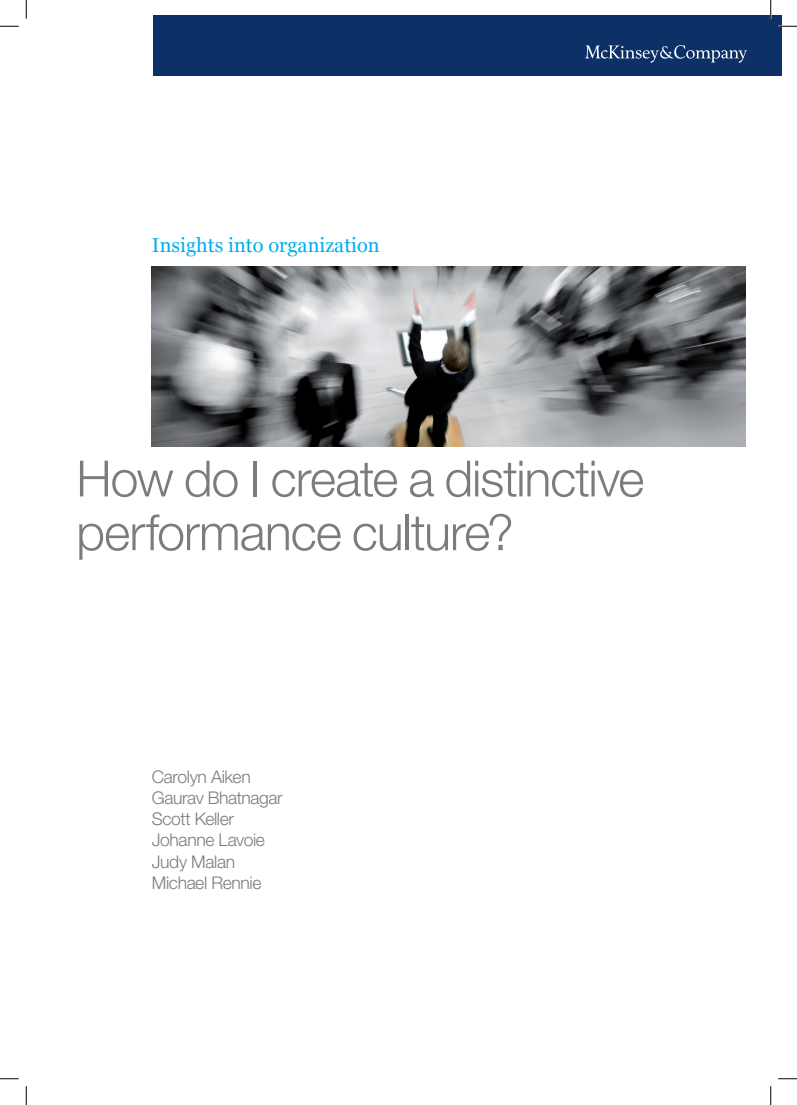
<style>
.page{position:relative;width:797px;height:1105px;background:#fff}
.page>*{position:absolute;margin:0;border:0;box-sizing:border-box;transform-origin:0 0}
.t1{font:300 50px/53.8px "Helvetica Neue LT Std";letter-spacing:-.02em;color:#7a7c7f}
.t2{font:20px "Georgia";color:#00aeef}
.t3{font:300 17.5px/21.2px "Helvetica Neue LT Std";letter-spacing:-.02em;color:#7a7c7f}
</style>
<div class="page">
<div style="left:153px;top:16px;width:628px;height:60px;background:#0d3166"></div>
<svg style="left:585px;top:45px;width:162px;height:18px"></svg>
<img style="left:152px;top:266px;width:594px;height:180px">
<svg style="left:0;top:25px;width:19px;height:2px"></svg>
<svg style="left:778px;top:25px;width:19px;height:2px"></svg>
<svg style="left:0;top:1078px;width:19px;height:1px"></svg>
<svg style="left:778px;top:1078px;width:19px;height:1px"></svg>
<svg style="left:25px;top:0;width:2px;height:19px"></svg>
<svg style="left:25px;top:1086px;width:2px;height:19px"></svg>
<svg style="left:770px;top:0;width:1px;height:19px"></svg>
<svg style="left:770px;top:1086px;width:1px;height:19px"></svg>
<p class="t2" style="left:152px;top:233px;width:229px">Insights into organization</p>
<h1 class="t1" style="left:76px;top:451px;width:569px">How do I create a distinctive performance culture?</h1>
<p class="t3" style="left:152px;top:765px;width:132px">Carolyn Aiken<br>Gaurav Bhatnagar<br>Scott Keller<br>Johanne Lavoie<br>Judy Malan<br>Michael Rennie</p>
</div>
